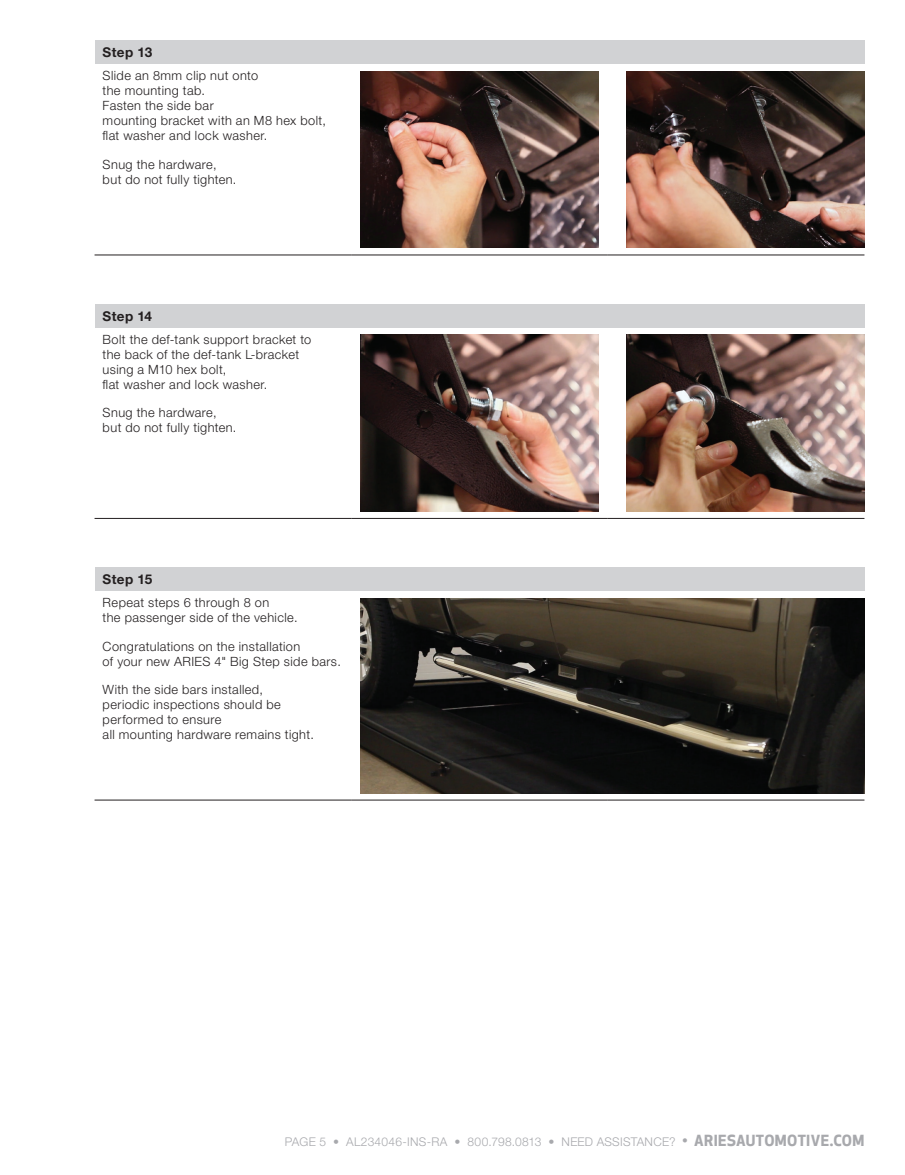
<style>
.page{position:relative;width:905px;height:1175px;background:#fff}
.page>*{position:absolute;margin:0;border:0;box-sizing:border-box;transform-origin:0 0}
.t1{font:700 13.5px "Helvetica Neue LT Std";letter-spacing:.025em;color:#231f20}
.t2{font:300 12.75px/15px "Helvetica Neue LT Std";letter-spacing:.03em;color:#231f20}
.t3{font:300 12px "Helvetica Neue LT Std";letter-spacing:.02em;color:#a8a9ad}
.s1{font-family:"Apex New";font-weight:500;font-size:15px}
.s2{font-family:"Apex New";font-weight:700;font-size:15px}
</style>
<div class="page">
<div style="left:94px;top:40px;width:770px;height:24px;background:#d1d2d4"></div>
<hr style="left:94px;top:254px;width:257px;height:1px;background:#231f20">
<hr style="left:351px;top:254px;width:257px;height:1px;background:#231f20">
<hr style="left:608px;top:254px;width:256px;height:1px;background:#231f20">
<img style="left:360px;top:71px;width:239px;height:177px">
<img style="left:626px;top:71px;width:238px;height:177px">
<div style="left:94px;top:304px;width:770px;height:24px;background:#d1d2d4"></div>
<hr style="left:94px;top:518px;width:257px;height:1px;background:#231f20">
<hr style="left:351px;top:518px;width:257px;height:1px;background:#231f20">
<hr style="left:608px;top:518px;width:256px;height:1px;background:#231f20">
<img style="left:360px;top:335px;width:239px;height:176px">
<img style="left:626px;top:335px;width:238px;height:176px">
<div style="left:94px;top:567px;width:770px;height:24px;background:#d1d2d4"></div>
<hr style="left:94px;top:799px;width:257px;height:1px;background:#231f20">
<hr style="left:351px;top:799px;width:257px;height:1px;background:#231f20">
<hr style="left:608px;top:799px;width:256px;height:1px;background:#231f20">
<img style="left:360px;top:598px;width:504px;height:195px">
<p class="t1" style="left:103px;top:44px;width:51px">Step 13</p>
<p class="t2" style="left:103px;top:68px;width:225px">Slide an 8mm clip nut onto<br>the mounting tab.<br>Fasten the side bar<br>mounting bracket with an M8 hex bolt, flat washer and lock washer.</p>
<p class="t2" style="left:103px;top:156px;width:135px">Snug the hardware, but do not fully tighten.</p>
<p class="t1" style="left:103px;top:307px;width:51px">Step 14</p>
<p class="t2" style="left:103px;top:331px;width:210px">Bolt the def-tank support bracket to the back of the def-tank L-bracket using a M10 hex bolt,<br>flat washer and lock washer.</p>
<p class="t2" style="left:103px;top:405px;width:135px">Snug the hardware, but do not fully tighten.</p>
<p class="t1" style="left:103px;top:571px;width:51px">Step 15</p>
<p class="t2" style="left:103px;top:595px;width:196px">Repeat steps 6 through 8 on<br>the passenger side of the vehicle.</p>
<p class="t2" style="left:103px;top:638px;width:240px">Congratulations on the installation<br>of your new ARIES 4" Big Step side bars.</p>
<p class="t2" style="left:103px;top:682px;width:213px">With the side bars installed,<br>periodic inspections should be performed to ensure<br>all mounting hardware remains tight.</p>
<p class="t3" style="left:285px;top:1134px;width:581px">PAGE 5 • AL234046-INS-RA • 800.798.0813 • NEED ASSISTANCE? <span class="s1">•</span> <span class="s2">ARIESAUTOMOTIVE.COM</span></p>
</div>
